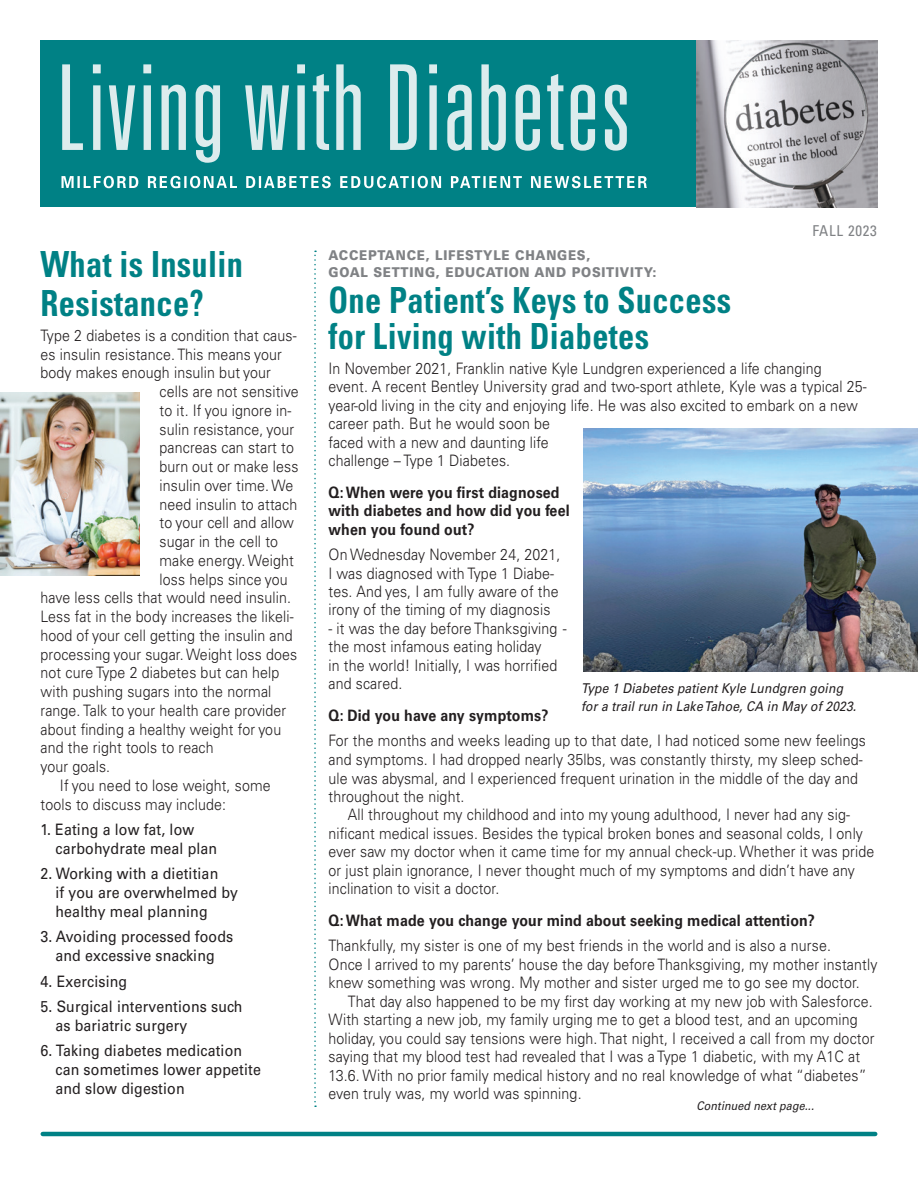
<style>
.page{position:relative;width:918px;height:1188px;background:#fff}
.page>*{position:absolute;margin:0;border:0;box-sizing:border-box;transform-origin:0 0}
.t1{font:700 condensed 36px/36px "Univers LT Pro";letter-spacing:.01em;color:#008185;scale:.9 1}
.t2{font:300 15.75px/18.5px "Univers LT Pro 45";letter-spacing:.01em;color:#231f20;scale:.9 1}
.t3{font:15.75px/18.8px "Univers LT Pro 55 Roman";letter-spacing:.01em;color:#231f20;scale:.9 1}
.t4{font:700 15.75px/18.5px "Univers LT Pro 65";letter-spacing:.01em;color:#231f20;scale:.9 1}
.t5{font:condensed 15px "Univers LT Pro";letter-spacing:.05em;color:#808285}
.t6{font:italic 13.5px/18px "Univers LT Pro 55";letter-spacing:.01em;color:#231f20;scale:.9 1}
.t7{font:900 13.5px/16.5px "Univers LT Pro 75";letter-spacing:.06em;color:#808285;scale:.9 1}
.t8{font:italic 12px "Univers LT Pro 55";letter-spacing:.01em;color:#231f20;scale:.9 1}
</style>
<div class="page">
<hr style="left:43px;top:1132px;width:832px;height:4px;background:#008185">
<div style="left:40px;top:40px;width:838px;height:167px;background:#008185"></div>
<img style="left:697px;top:40px;width:181px;height:167px">
<svg style="left:62px;top:64px;width:565px;height:99px"></svg>
<svg style="left:61px;top:176px;width:586px;height:12px"></svg>
<svg style="left:314px;top:251px;width:2px;height:856px"></svg>
<img style="left:583px;top:428px;width:335px;height:243px">
<img style="left:0;top:392px;width:139px;height:184px">
<h1 class="t1" style="left:40px;top:244px;width:227px;line-height:39px">What is Insulin<br>Resistance?</h1>
<p class="t2" style="left:40px;top:326px;width:286px">Type 2 diabetes is a condition that caus-</p>
<p class="t2" style="left:40px;top:344px;width:270px">es insulin resistance. This means your</p>
<p class="t2" style="left:40px;top:363px;width:258px">body makes enough insulin but your</p>
<p class="t2" style="left:160px;top:382px;width:156px">cells are not sensitive</p>
<p class="t2" style="left:160px;top:401px;width:148px">to it. If you ignore in-</p>
<p class="t2" style="left:160px;top:419px;width:151px">sulin resistance, your</p>
<p class="t2" style="left:160px;top:438px;width:151px">pancreas can start to</p>
<p class="t2" style="left:160px;top:457px;width:156px">burn out or make less</p>
<p class="t2" style="left:160px;top:476px;width:150px">insulin over time. We</p>
<p class="t2" style="left:160px;top:494px;width:155px">need insulin to attach</p>
<p class="t2" style="left:160px;top:513px;width:151px">to your cell and allow</p>
<p class="t2" style="left:160px;top:532px;width:133px">sugar in the cell to</p>
<p class="t2" style="left:160px;top:551px;width:151px">make energy. Weight</p>
<p class="t2" style="left:160px;top:569px;width:144px">loss helps since you</p>
<p class="t2" style="left:40px;top:588px;width:280px">have less cells that would need insulin.</p>
<p class="t2" style="left:40px;top:607px;width:283px">Less fat in the body increases the likeli-</p>
<p class="t2" style="left:40px;top:626px;width:282px">hood of your cell getting the insulin and</p>
<p class="t2" style="left:40px;top:644px;width:287px">processing your sugar. Weight loss does</p>
<p class="t2" style="left:40px;top:663px;width:267px">not cure Type 2 diabetes but can help</p>
<p class="t2" style="left:40px;top:682px;width:258px">with pushing sugars into the normal</p>
<p class="t2" style="left:40px;top:701px;width:275px">range. Talk to your health care provider</p>
<p class="t2" style="left:40px;top:719px;width:269px">about finding a healthy weight for you</p>
<p class="t2" style="left:40px;top:738px;width:194px">and the right tools to reach</p>
<p class="t2" style="left:40px;top:757px;width:79px">your goals.</p>
<p class="t2" style="left:60px;top:776px;width:236px">If you need to lose weight, some</p>
<p class="t2" style="left:40px;top:794px;width:208px">tools to discuss may include:</p>
<p class="t3" style="left:56px;top:819px;width:181px;text-indent:-15px">1. Eating a low fat, low carbohydrate meal plan</p>
<p class="t3" style="left:56px;top:864px;width:204px;text-indent:-15px">2. Working with a dietitian<br>if you are overwhelmed by healthy meal planning</p>
<p class="t3" style="left:41px;top:927px;width:216px;text-align:center">3. Avoiding processed foods and excessive snacking</p>
<p class="t3" style="left:41px;top:971px;width:98px">4. Exercising</p>
<p class="t3" style="left:56px;top:996px;width:209px;text-indent:-15px">5. Surgical interventions such as bariatric surgery</p>
<p class="t3" style="left:56px;top:1041px;width:230px;text-indent:-15px">6. Taking diabetes medication can sometimes lower appetite and slow digestion</p>
<p class="t5" style="left:812px;top:221px;width:66px">FALL 2023</p>
<p class="t7" style="left:328px;top:247px;width:366px">ACCEPTANCE, LIFESTYLE CHANGES,<br>GOAL SETTING, EDUCATION AND POSITIVITY:</p>
<h1 class="t1" style="left:328px;top:281px;width:449px">One Patient’s Keys to Success for Living with Diabetes</h1>
<p class="t2" style="left:328px;top:359px;width:600px">In November 2021, Franklin native Kyle Lundgren experienced a life changing<br>event. A recent Bentley University grad and two-sport athlete, Kyle was a typical 25- year-old living in the city and enjoying life. He was also excited to embark on a new career path. But he would soon be<br>faced with a new and daunting life<br>challenge – Type 1 Diabetes.</p>
<p class="t4" style="left:328px;top:482px;width:269px">Q: When were you first diagnosed with diabetes and how did you feel when you found out?</p>
<p class="t2" style="left:328px;top:545px;width:259px">On Wednesday November 24, 2021, I was diagnosed with Type 1 Diabe&shy;tes. And yes, I am fully aware of the irony of the timing of my diagnosis</p>
<p class="t2" style="left:328px;top:619px;width:266px">- it was the day before Thanksgiving - the most infamous eating holiday<br>in the world! Initially, I was horrified and scared.</p>
<p class="t4" style="left:328px;top:706px;width:246px">Q: Did you have any symptoms?</p>
<p class="t2" style="left:328px;top:731px;width:599px">For the months and weeks leading up to that date, I had noticed some new feelings and symptoms. I had dropped nearly 35lbs, was constantly thirsty, my sleep sched&shy;ule was abysmal, and I experienced frequent urination in the middle of the day and throughout the night.</p>
<p class="t2" style="left:328px;top:805px;width:608px;text-indent:19px">All throughout my childhood and into my young adulthood, I never had any sig&shy;nificant medical issues. Besides the typical broken bones and seasonal colds, I only ever saw my doctor when it came time for my annual check-up. Whether it was pride or just plain ignorance, I never thought much of my symptoms and didn’t have any inclination to visit a doctor.</p>
<p class="t4" style="left:328px;top:911px;width:542px">Q: What made you change your mind about seeking medical attention?</p>
<p class="t2" style="left:328px;top:936px;width:611px">Thankfully, my sister is one of my best friends in the world and is also a nurse.<br>Once I arrived to my parents’ house the day before Thanksgiving, my mother instantly knew something was wrong. My mother and sister urged me to go see my doctor.</p>
<p class="t2" style="left:328px;top:992px;width:608px;text-indent:19px">That day also happened to be my first day working at my new job with Salesforce.<br>With starting a new job, my family urging me to get a blood test, and an upcoming holiday, you could say tensions were high. That night, I received a call from my doctor saying that my blood test had revealed that I was a Type 1 diabetic, with my A1C at 13.6. With no prior family medical history and no real knowledge of what “diabetes” even truly was, my world was spinning.</p>
<p class="t6" style="left:581px;top:679px;width:307px">Type 1 Diabetes patient Kyle Lundgren going for a trail run in Lake Tahoe, CA in May of 2023.</p>
<p class="t8" style="left:697px;top:1098px;width:132px">Continued next page...</p>
</div>
